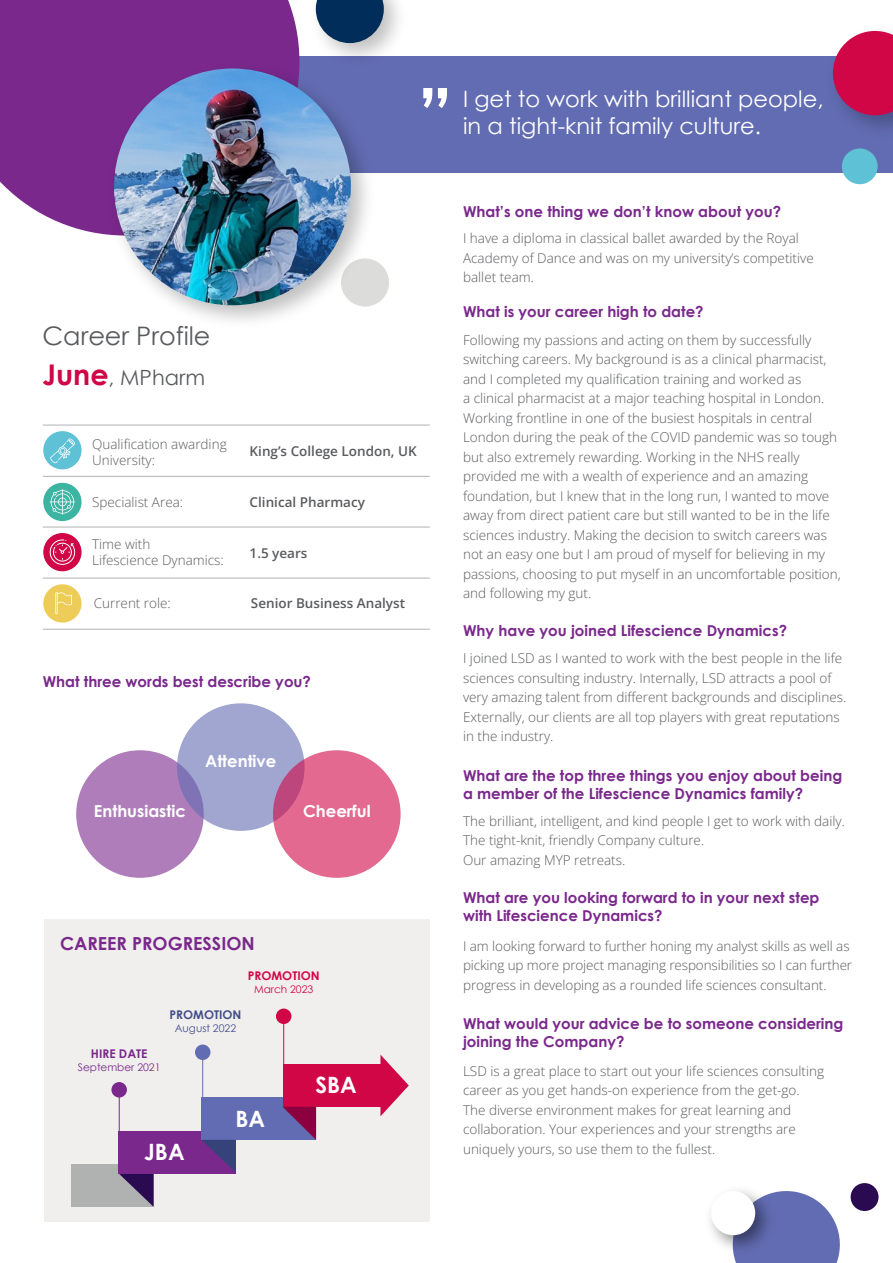
<style>
.page{position:relative;width:893px;height:1263px;background:#fff}
.page>*{position:absolute;margin:0;border:0;box-sizing:border-box;transform-origin:0 0}
.t1{font:700 73.5px "Century Gothic";color:#fff}
.t2{font:25.5px "Century Gothic";color:#5a5b5e}
.t3{font:22.5px/27px "Century Gothic";color:#fff}
.t4{font:700 22.5px "Century Gothic";color:#fff}
.t5{font:21px "Century Gothic";color:#5a5b5e}
.t6{font:700 18px "Century Gothic";color:#7a288c}
.t7{font:700 16.5px "Century Gothic";color:#fff}
.t8{font:700 15px/18px "Century Gothic";color:#7a288c}
.t9{font:300 13.5px/19.5px "Open Sans";color:#5a5b5e}
.t10{font:600 13.5px "Open Sans";color:#5a5b5e}
.t11{font:700 12px "Century Gothic";color:#434d8a}
.t12{font:700 12px "Century Gothic";color:#d10646}
.t13{font:700 12px "Century Gothic";color:#7a288c}
.t14{font:10.5px "Century Gothic";color:#7a288c}
.t15{font:10.5px "Century Gothic";color:#434d8a}
.t16{font:10.5px "Century Gothic";color:#d10646}
.s1{font-weight:700;font-size:28.5px;color:#d10646}
</style>
<div class="page">
<div style="left:237px;top:56px;width:656px;height:117px;background:#626cb2"></div>
<div style="left:0;top:0;width:299px;height:234px;background:#7a288c"></div>
<svg style="left:316px;top:0;width:68px;height:43px;background:#264b70"></svg>
<img style="left:832px;top:30px;width:61px;height:99px">
<svg style="left:833px;top:31px;width:60px;height:84px;background:#ca205b"></svg>
<div style="left:842px;top:148px;width:36px;height:36px;background:#5ec1d5;border-radius:50%"></div>
<svg style="left:735px;top:1191px;width:105px;height:72px;background:#7982bd"></svg>
<div style="left:851px;top:1183px;width:27px;height:28px;background:#2a0a51;border-radius:50%"></div>
<img style="left:710px;top:1190px;width:71px;height:71px">
<div style="left:711px;top:1191px;width:44px;height:44px;background:#fff;border-radius:50%"></div>
<div style="left:341px;top:258px;width:48px;height:49px;background:#dcdcdb;border-radius:50%"></div>
<div style="left:44px;top:919px;width:386px;height:302px;background:#f0efed"></div>
<hr style="left:119px;top:1090px;width:1px;height:41px;background:#7a288c">
<div style="left:111px;top:1082px;width:16px;height:15px;background:#7a288c;border-radius:50%"></div>
<div style="left:76px;top:750px;width:128px;height:128px;background:#af7eba;border-radius:50%"></div>
<svg style="left:177px;top:703px;width:128px;height:128px;background:#9ea3ce"></svg>
<svg style="left:273px;top:750px;width:128px;height:128px;background:#e0678f"></svg>
<div style="left:43px;top:483px;width:39px;height:38px;background:#3cb4a2;border-radius:50%"></div>
<svg style="left:50px;top:489px;width:25px;height:26px"></svg>
<div style="left:43px;top:431px;width:39px;height:38px;background:#5ec1d5;border-radius:50%"></div>
<svg style="left:50px;top:438px;width:25px;height:25px"></svg>
<div style="left:43px;top:533px;width:39px;height:38px;background:#d10646;border-radius:50%"></div>
<svg style="left:50px;top:539px;width:25px;height:26px"></svg>
<hr style="left:202px;top:1052px;width:1px;height:46px;background:#626cb2">
<div style="left:195px;top:1044px;width:15px;height:16px;background:#626cb2;border-radius:50%"></div>
<hr style="left:283px;top:1018px;width:1px;height:52px;background:#d10646">
<div style="left:276px;top:1008px;width:15px;height:16px;background:#d10646;border-radius:50%"></div>
<div style="left:71px;top:1164px;width:82px;height:43px;background:#b0b2b2"></div>
<div style="left:118px;top:1131px;width:118px;height:43px;background:#7a288c"></div>
<div style="left:201px;top:1097px;width:115px;height:43px;background:#626cb2"></div>
<svg style="left:202px;top:1140px;width:34px;height:33px"></svg>
<svg style="left:119px;top:1174px;width:35px;height:33px"></svg>
<div style="left:283px;top:1064px;width:100px;height:43px;background:#d10646"></div>
<svg style="left:380px;top:1054px;width:29px;height:62px"></svg>
<svg style="left:283px;top:1107px;width:33px;height:33px"></svg>
<div style="left:43px;top:584px;width:39px;height:38px;background:#eecc58;border-radius:50%"></div>
<svg style="left:55px;top:592px;width:17px;height:22px"></svg>
<hr style="left:43px;top:476px;width:387px;height:1px;background:#b0b2b2">
<hr style="left:43px;top:425px;width:387px;height:1px;background:#b0b2b2">
<hr style="left:43px;top:527px;width:387px;height:1px;background:#b0b2b2">
<hr style="left:43px;top:578px;width:387px;height:1px;background:#b0b2b2">
<hr style="left:43px;top:629px;width:387px;height:1px;background:#b0b2b2">
<img style="left:100px;top:54px;width:282px;height:267px">
<img style="left:114px;top:68px;width:237px;height:237px;border-radius:118px">
<h1 class="t1" style="left:418px;top:16px;width:37px">„</h1>
<h3 class="t3" style="left:463px;top:85px;width:362px">I get to work with brilliant people, in a tight-knit family culture.</h3>
<h2 class="t2" style="left:43px;top:318px;width:169px">Career Profile</h2>
<h3 class="t5" style="left:43px;top:363px;width:164px"><span class="s1">June</span>, MPharm</h3>
<p class="t9" style="left:92px;top:436px;width:136px;line-height:16.2px">Qualification awarding<br>University:</p>
<p class="t9" style="left:92px;top:492px;width:92px">Specialist Area:</p>
<p class="t9" style="left:92px;top:536px;width:133px;line-height:16.2px">Time with<br>Lifescience Dynamics:</p>
<p class="t9" style="left:94px;top:593px;width:79px">Current role:</p>
<p class="t10" style="left:250px;top:442px;width:169px">King’s College London, UK</p>
<p class="t10" style="left:250px;top:493px;width:117px">Clinical Pharmacy</p>
<p class="t10" style="left:250px;top:543px;width:59px">1.5 years</p>
<p class="t10" style="left:251px;top:593px;width:156px">Senior Business Analyst</p>
<p class="t8" style="left:43px;top:672px;width:270px">What three words best describe you?</p>
<p class="t7" style="left:94px;top:798px;width:94px">Enthusiastic</p>
<p class="t7" style="left:205px;top:748px;width:73px">Attentive</p>
<p class="t7" style="left:303px;top:798px;width:69px">Cheerful</p>
<h3 class="t6" style="left:60px;top:930px;width:196px">CAREER PROGRESSION</h3>
<p class="t13" style="left:91px;top:1044px;width:58px">HIRE DATE</p>
<p class="t14" style="left:78px;top:1059px;width:84px">September 2021</p>
<p class="t11" style="left:170px;top:1005px;width:73px">PROMOTION</p>
<p class="t15" style="left:175px;top:1020px;width:63px">August 2022</p>
<p class="t12" style="left:248px;top:967px;width:73px">PROMOTION</p>
<p class="t16" style="left:254px;top:982px;width:61px">March 2023</p>
<h3 class="t4" style="left:316px;top:1067px;width:43px">SBA</h3>
<h3 class="t4" style="left:235px;top:1101px;width:31px">BA</h3>
<h3 class="t4" style="left:144px;top:1134px;width:42px">JBA</h3>
<p class="t8" style="left:463px;top:202px;width:319px">What’s one thing we don’t know about you?</p>
<p class="t9" style="left:463px;top:228px;width:352px">I have a diploma in classical ballet awarded by the Royal<br>Academy of Dance and was on my university’s competitive ballet team.</p>
<p class="t8" style="left:463px;top:302px;width:242px">What is your career high to date?</p>
<p class="t9" style="left:463px;top:330px;width:379px">Following my passions and acting on them by successfully switching careers. My background is as a clinical pharmacist, and I completed my qualification training and worked as<br>a clinical pharmacist at a major teaching hospital in London.<br>Working frontline in one of the busiest hospitals in central London during the peak of the COVID pandemic was so tough but also extremely rewarding. Working in the NHS really provided me with a wealth of experience and an amazing foundation, but I knew that in the long run, I wanted to move away from direct patient care but still wanted to be in the life sciences industry. Making the decision to switch careers was not an easy one but I am proud of myself for believing in my passions, choosing to put myself in an uncomfortable position, and following my gut.</p>
<p class="t8" style="left:463px;top:621px;width:326px">Why have you joined Lifescience Dynamics?</p>
<p class="t9" style="left:463px;top:648px;width:385px">I joined LSD as I wanted to work with the best people in the life sciences consulting industry. Internally, LSD attracts a pool of very amazing talent from different backgrounds and disciplines.<br>Externally, our clients are all top players with great reputations in the industry.</p>
<p class="t8" style="left:463px;top:765px;width:381px">What are the top three things you enjoy about being a member of the Lifescience Dynamics family?</p>
<p class="t9" style="left:463px;top:811px;width:383px">The brilliant, intelligent, and kind people I get to work with daily.<br>The tight-knit, friendly Company culture.<br>Our amazing MYP retreats.</p>
<p class="t8" style="left:463px;top:888px;width:358px">What are you looking forward to in your next step with Lifescience Dynamics?</p>
<p class="t9" style="left:463px;top:935px;width:391px">I am looking forward to further honing my analyst skills as well as picking up more project managing responsibilities so I can further progress in developing as a rounded life sciences consultant.</p>
<p class="t8" style="left:463px;top:1014px;width:382px">What would your advice be to someone considering joining the Company?</p>
<p class="t9" style="left:463px;top:1060px;width:363px">LSD is a great place to start out your life sciences consulting career as you get hands-on experience from the get-go.<br>The diverse environment makes for great learning and collaboration. Your experiences and your strengths are uniquely yours, so use them to the fullest.</p>
</div>
